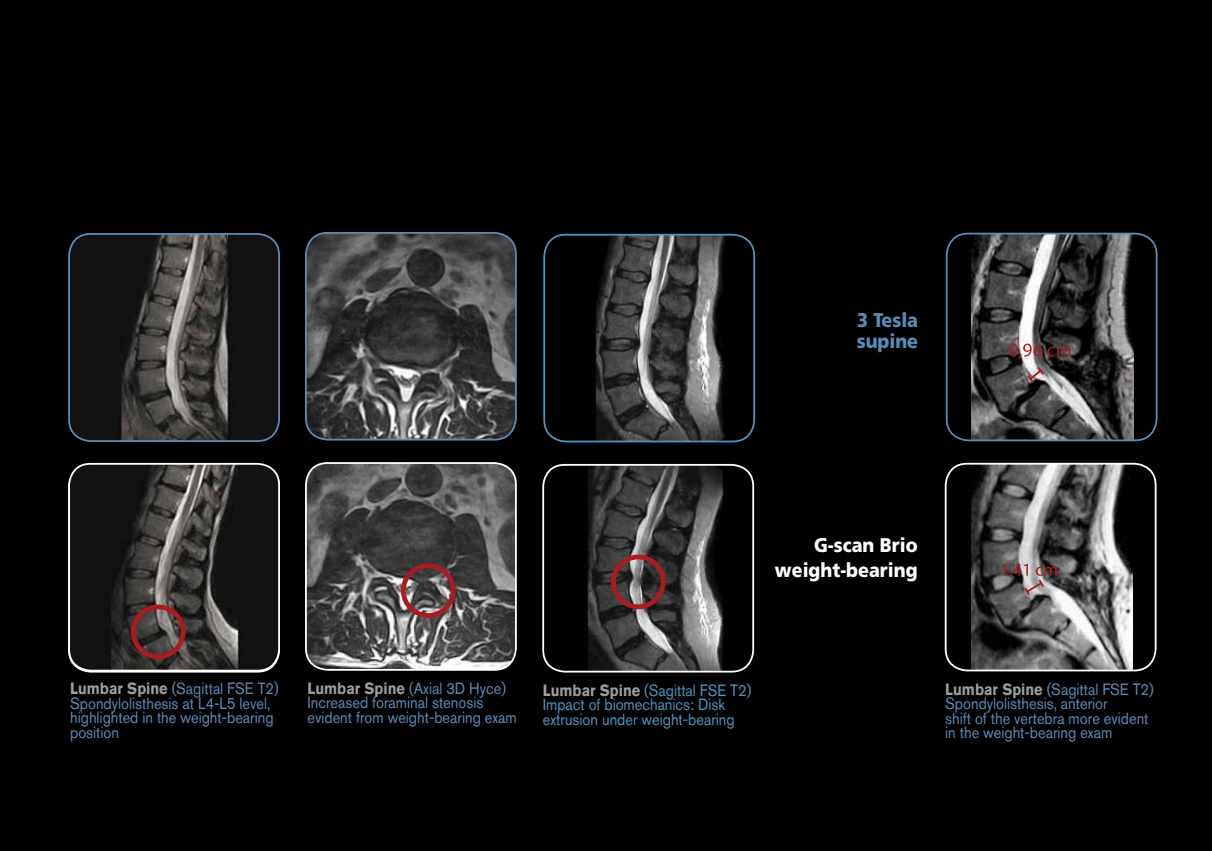
<style>
.page{position:relative;width:1212px;height:851px;background:#fff}
.page>*{position:absolute;margin:0;border:0;box-sizing:border-box;transform-origin:0 0}
.t1{font:900 19.8px/25.2px "Frutiger LT Std";color:#fff;text-align:right;scale:.9 1}
.t2{font:900 19.8px/21.6px "Frutiger LT Std";color:#5b8bb7;scale:.9 1}
.t3{font:16.2px/14.4px "Akzidenz Grotesk BQ";color:#5b8bb7;scale:.9 1}
.t4{font:16.2px/14.4px "Akzidenz Grotesk BQ";color:#4e95c0;scale:.9 1}
.s1{font-weight:700;color:#9c9e9f}
</style>
<div class="page">
<div style="left:0;top:0;width:1212px;height:850px;background:#000"></div>
<img style="left:306px;top:233px;width:210px;height:206px">
<div style="left:305px;top:232px;width:212px;height:208px;border:2px solid #5b8bb7;border-radius:22px"></div>
<img style="left:306px;top:463px;width:210px;height:206px">
<div style="left:305px;top:462px;width:212px;height:208px;border:2px solid #fff;border-radius:22px"></div>
<div style="left:401px;top:563px;width:54px;height:54px;border:5px solid #a81c22;border-radius:50%"></div>
<img style="left:971px;top:236px;width:162px;height:202px">
<div style="left:946px;top:233px;width:211px;height:208px;border:2px solid #5b8bb7;border-radius:22px"></div>
<svg style="left:1025px;top:365px;width:21px;height:19px"></svg>
<svg style="left:1009px;top:343px;width:61px;height:16px"></svg>
<img style="left:971px;top:465px;width:161px;height:203px">
<div style="left:945px;top:462px;width:211px;height:209px;border:2px solid #fff;border-radius:22px"></div>
<svg style="left:1002px;top:564px;width:55px;height:33px;background:#817171"></svg>
<img style="left:69px;top:234px;width:210px;height:207px">
<div style="left:68px;top:233px;width:212px;height:209px;border:2px solid #5b8bb7;border-radius:22px"></div>
<img style="left:69px;top:463px;width:210px;height:207px">
<div style="left:68px;top:463px;width:212px;height:208px;border:2px solid #fff;border-radius:22px"></div>
<div style="left:131px;top:604px;width:54px;height:55px;border:5px solid #a81c22;border-radius:50%"></div>
<img style="left:545px;top:235px;width:209px;height:206px">
<div style="left:543px;top:234px;width:212px;height:208px;border:2px solid #4e95c0;border-radius:22px"></div>
<img style="left:543px;top:465px;width:209px;height:206px">
<div style="left:542px;top:464px;width:212px;height:208px;border:2px solid #fff;border-radius:22px"></div>
<div style="left:611px;top:554px;width:54px;height:55px;border:5px solid #a81c22;border-radius:50%"></div>
<p class="t2" style="left:857px;top:309px;width:70px">3 Tesla supine</p>
<p class="t1" style="left:775px;top:532px;width:160px">G-scan Brio weight-bearing</p>
<p class="t3" style="left:307px;top:680px;width:234px"><span class="s1">Lumbar Spine</span> (Axial 3D Hyce)<br>Increased foraminal stenosis evident from weight-bearing exam</p>
<p class="t3" style="left:70px;top:681px;width:233px"><span class="s1">Lumbar Spine</span> (Sagittal FSE T2)<br>Spondylolisthesis at L4-L5 level, highlighted in the weight-bearing position</p>
<p class="t4" style="left:543px;top:683px;width:233px"><span class="s1">Lumbar Spine</span> (Sagittal FSE T2)<br>Impact of biomechanics: Disk extrusion under weight-bearing</p>
<p class="t3" style="left:945px;top:681px;width:233px"><span class="s1">Lumbar Spine</span> (Sagittal FSE T2)<br>Spondylolisthesis, anterior<br>shift of the vertebra more evident in the weight-bearing exam</p>
</div>
